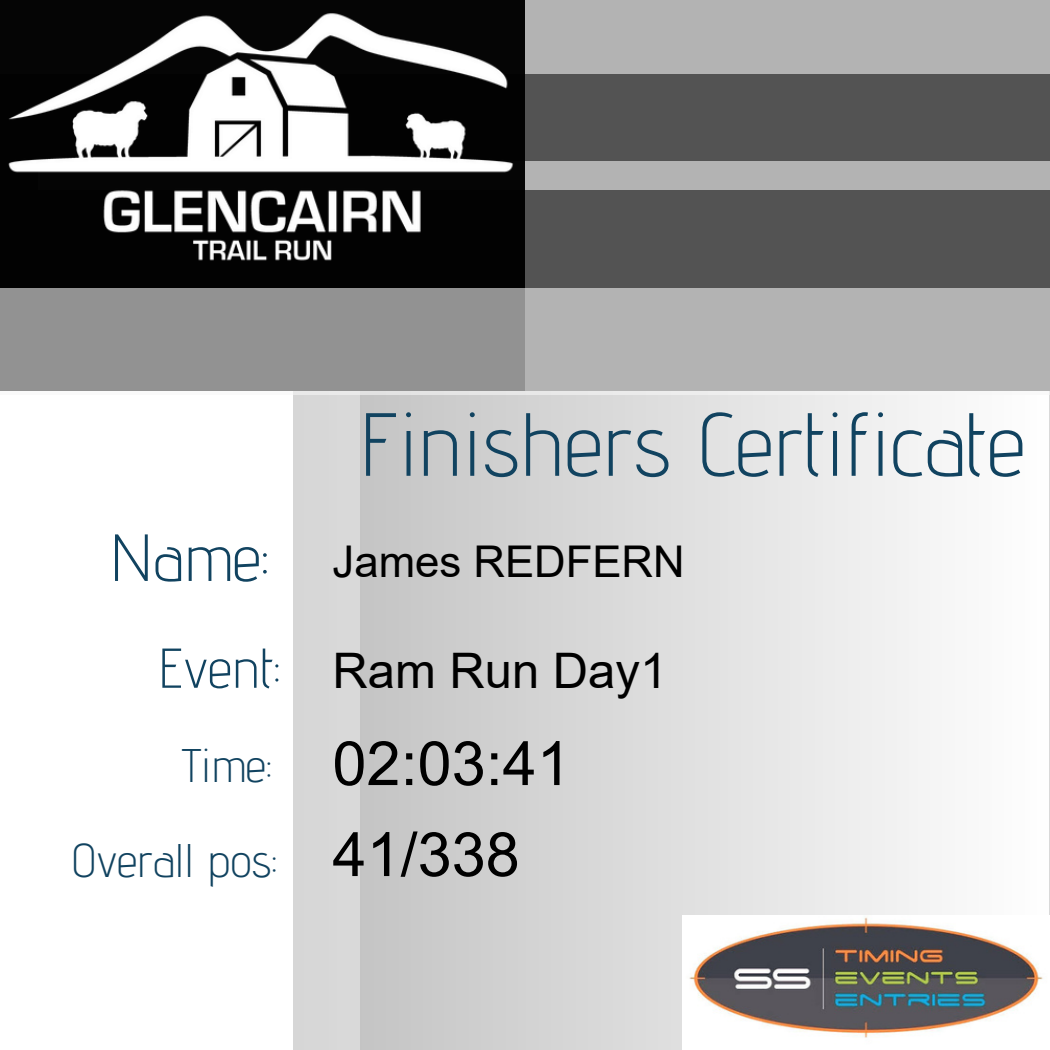
<style>
.page{position:relative;width:1050px;height:1050px;background:#fff}
.page>*{position:absolute;margin:0;border:0;box-sizing:border-box;transform-origin:0 0}
.t1{font:300 89.42px "Advent Pro";color:#114360}
.t2{font:300 66.5px "Advent Pro";color:#114360}
.t3{font:61.25px/91px "Arial";color:#000}
.t4{font:300 56px "Advent Pro";color:#114360}
.t5{font:49px "Arial";color:#000}
.t6{font:300 47.07px "Advent Pro";color:#114360}
.t7{font:43.75px "Arial";color:#000}
</style>
<div class="page">
<svg style="left:360px;top:395px;width:570px;height:655px;background:#dadada"></svg>
<div style="left:0;top:0;width:1050px;height:391px;background:#535353"></div>
<div style="left:0;top:0;width:1050px;height:73px;background:#b3b3b3"></div>
<div style="left:38px;top:161px;width:1012px;height:29px;background:#b3b3b3"></div>
<img style="left:683px;top:916px;width:360px;height:134px">
<div style="left:293px;top:356px;width:67px;height:694px;background:#d7d7d7"></div>
<div style="left:0;top:0;width:525px;height:391px;background:#000"></div>
<img style="left:8px;top:13px;width:506px;height:248px">
<svg style="left:0;top:288px;width:1050px;height:107px;background:#a5a5a5"></svg>
<p class="t2" style="left:110px;top:517px;width:160px">Name:</p>
<p class="t4" style="left:158px;top:634px;width:123px">Event:</p>
<p class="t6" style="left:182px;top:737px;width:91px">Time:</p>
<p class="t6" style="left:71px;top:831px;width:207px">Overall pos:</p>
<p class="t1" style="left:359px;top:390px;width:668px">Finishers Certificate</p>
<p class="t7" style="left:332px;top:537px;width:354px">James REDFERN</p>
<p class="t5" style="left:332px;top:644px;width:336px">Ram Run Day1</p>
<p class="t3" style="left:332px;top:718px;width:240px">02:03:41<br>41/338</p>
</div>
